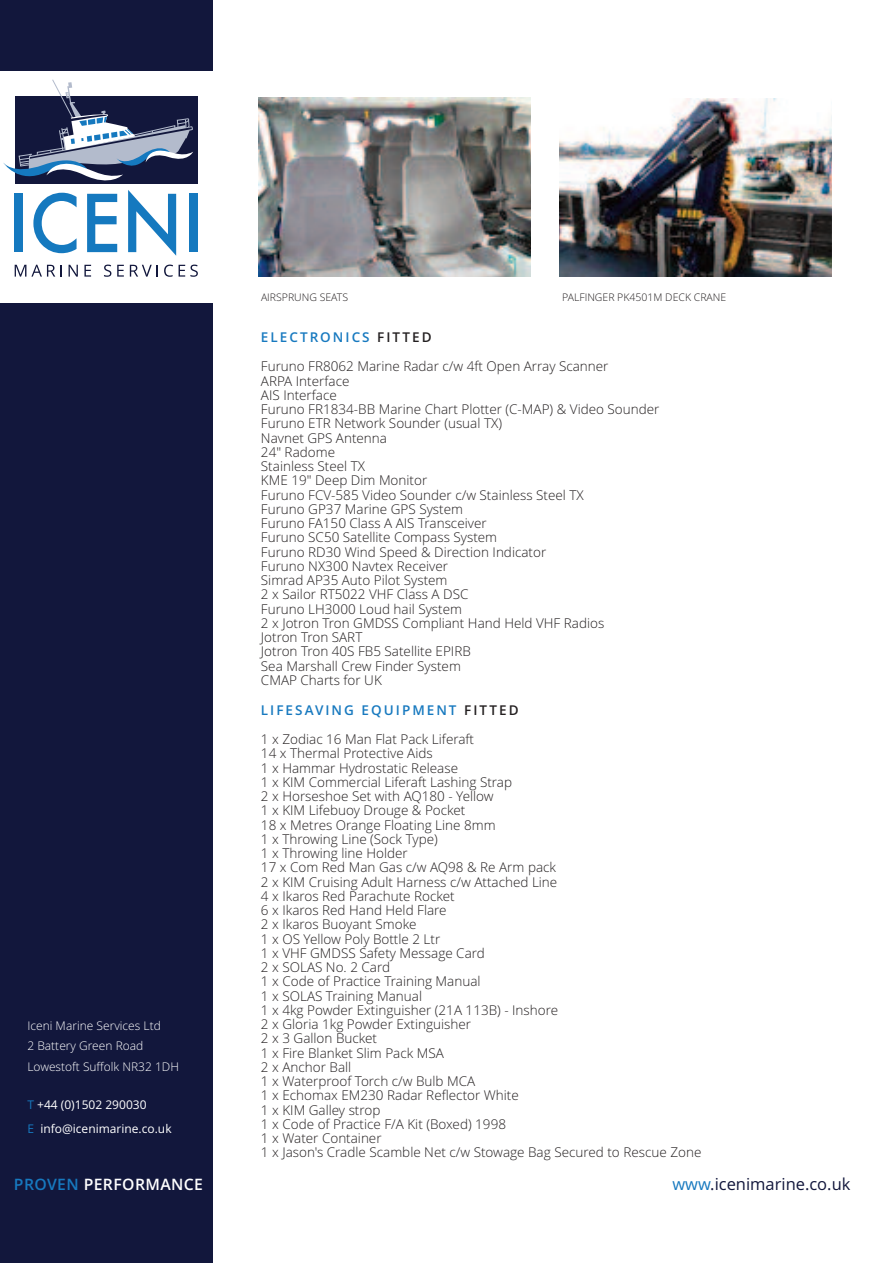
<style>
.page{position:relative;width:893px;height:1263px;background:#fff}
.page>*{position:absolute;margin:0;border:0;box-sizing:border-box;transform-origin:0 0}
.t1{font:16.5px "Open Sans";color:#12173c}
.t2{font:600 15.75px "Open Sans";letter-spacing:.025em;color:#fff}
.t3{font:300 13.5px/14.2px "Open Sans";color:#231f20}
.t4{font:300 12px/20.4px "Open Sans";color:#fff}
.t5{font:12px/24px "Open Sans";color:#fff}
.t6{font:300 10.5px "Open Sans";color:#231f20}
.s1{color:#1779bf}
.s2{font-weight:600;color:#1779bf}
.s3{font-weight:600}
</style>
<div class="page">
<div style="left:0;top:0;width:213px;height:1263px;background:#12173c"></div>
<div style="left:0;top:72px;width:213px;height:231px;background:#fff"></div>
<div style="left:15px;top:96px;width:183px;height:88px;background:#12173c"></div>
<svg style="left:3px;top:80px;width:190px;height:176px"></svg>
<div style="left:189px;top:194px;width:9px;height:58px;background:#1579bf"></div>
<svg style="left:15px;top:265px;width:40px;height:12px"></svg>
<svg style="left:61px;top:265px;width:1px;height:12px"></svg>
<svg style="left:69px;top:265px;width:9px;height:12px"></svg>
<svg style="left:84px;top:265px;width:7px;height:12px"></svg>
<svg style="left:104px;top:265px;width:7px;height:12px"></svg>
<svg style="left:117px;top:265px;width:7px;height:12px"></svg>
<svg style="left:130px;top:265px;width:28px;height:12px"></svg>
<svg style="left:164px;top:265px;width:9px;height:12px"></svg>
<svg style="left:179px;top:265px;width:19px;height:12px"></svg>
<img style="left:259px;top:98px;width:272px;height:178px">
<img style="left:560px;top:99px;width:272px;height:177px">
<p class="t4" style="left:27px;top:1015px;width:153px">Iceni Marine Services Ltd<br>2 Battery Green Road<br>Lowestoft Suffolk NR32 1DH</p>
<p class="t5" style="left:27px;top:1093px;width:146px"><span class="s1">T</span> +44 (0)1502 290030<br><span class="s1">E</span> info@icenimarine.co.uk</p>
<p class="t2" style="left:14px;top:1175px;width:191px"><span class="s1">PROVEN</span> PERFORMANCE</p>
<p class="t6" style="left:261px;top:291px;width:89px">AIRSPRUNG SEATS</p>
<p class="t6" style="left:562px;top:291px;width:166px">PALFINGER PK4501M DECK CRANE</p>
<p class="t3" style="left:261px;top:323px;width:349px;line-height:29.2px"><span class="s2">ELECTRONICS</span> <span class="s3">FITTED<br></span>Furuno FR8062 Marine Radar c/w 4ft Open Array Scanner</p>
<p class="t3" style="left:261px;top:374px;width:400px">ARPA Interface<br>AIS Interface<br>Furuno FR1834-BB Marine Chart Plotter (C-MAP) &amp; Video Sounder<br>Furuno ETR Network Sounder (usual TX)<br>Navnet GPS Antenna<br>24" Radome<br>Stainless Steel TX<br>KME 19" Deep Dim Monitor<br>Furuno FCV-585 Video Sounder c/w Stainless Steel TX<br>Furuno GP37 Marine GPS System<br>Furuno FA150 Class A AIS Transceiver<br>Furuno SC50 Satellite Compass System<br>Furuno RD30 Wind Speed &amp; Direction Indicator<br>Furuno NX300 Navtex Receiver<br>Simrad AP35 Auto Pilot System<br>2 x Sailor RT5022 VHF Class A DSC<br>Furuno LH3000 Loud hail System<br>2 x Jotron Tron GMDSS Compliant Hand Held VHF Radios<br>Jotron Tron SART<br>Jotron Tron 40S FB5 Satellite EPIRB<br>Sea Marshall Crew Finder System<br>CMAP Charts for UK</p>
<p class="t3" style="left:261px;top:695px;width:259px;line-height:29.2px"><span class="s2">LIFESAVING EQUIPMENT</span> <span class="s3">FITTED<br></span>1 x Zodiac 16 Man Flat Pack Liferaft</p>
<p class="t3" style="left:261px;top:746px;width:442px">14 x Thermal Protective Aids<br>1 x Hammar Hydrostatic Release<br>1 x KIM Commercial Liferaft Lashing Strap<br>2 x Horseshoe Set with AQ180 - Yellow<br>1 x KIM Lifebuoy Drouge &amp; Pocket<br>18 x Metres Orange Floating Line 8mm<br>1 x Throwing Line (Sock Type)<br>1 x Throwing line Holder<br>17 x Com Red Man Gas c/w AQ98 &amp; Re Arm pack<br>2 x KIM Cruising Adult Harness c/w Attached Line<br>4 x Ikaros Red Parachute Rocket<br>6 x Ikaros Red Hand Held Flare<br>2 x Ikaros Buoyant Smoke<br>1 x OS Yellow Poly Bottle 2 Ltr<br>1 x VHF GMDSS Safety Message Card<br>2 x SOLAS No. 2 Card<br>1 x Code of Practice Training Manual<br>1 x SOLAS Training Manual<br>1 x 4kg Powder Extinguisher (21A 113B) - Inshore<br>2 x Gloria 1kg Powder Extinguisher<br>2 x 3 Gallon Bucket<br>1 x Fire Blanket Slim Pack MSA<br>2 x Anchor Ball<br>1 x Waterproof Torch c/w Bulb MCA<br>1 x Echomax EM230 Radar Reflector White<br>1 x KIM Galley strop<br>1 x Code of Practice F/A Kit (Boxed) 1998<br>1 x Water Container<br>1 x Jason's Cradle Scamble Net c/w Stowage Bag Secured to Rescue Zone</p>
<p class="t1" style="left:672px;top:1175px;width:180px"><span class="s1">www</span>.icenimarine.co.uk</p>
</div>
